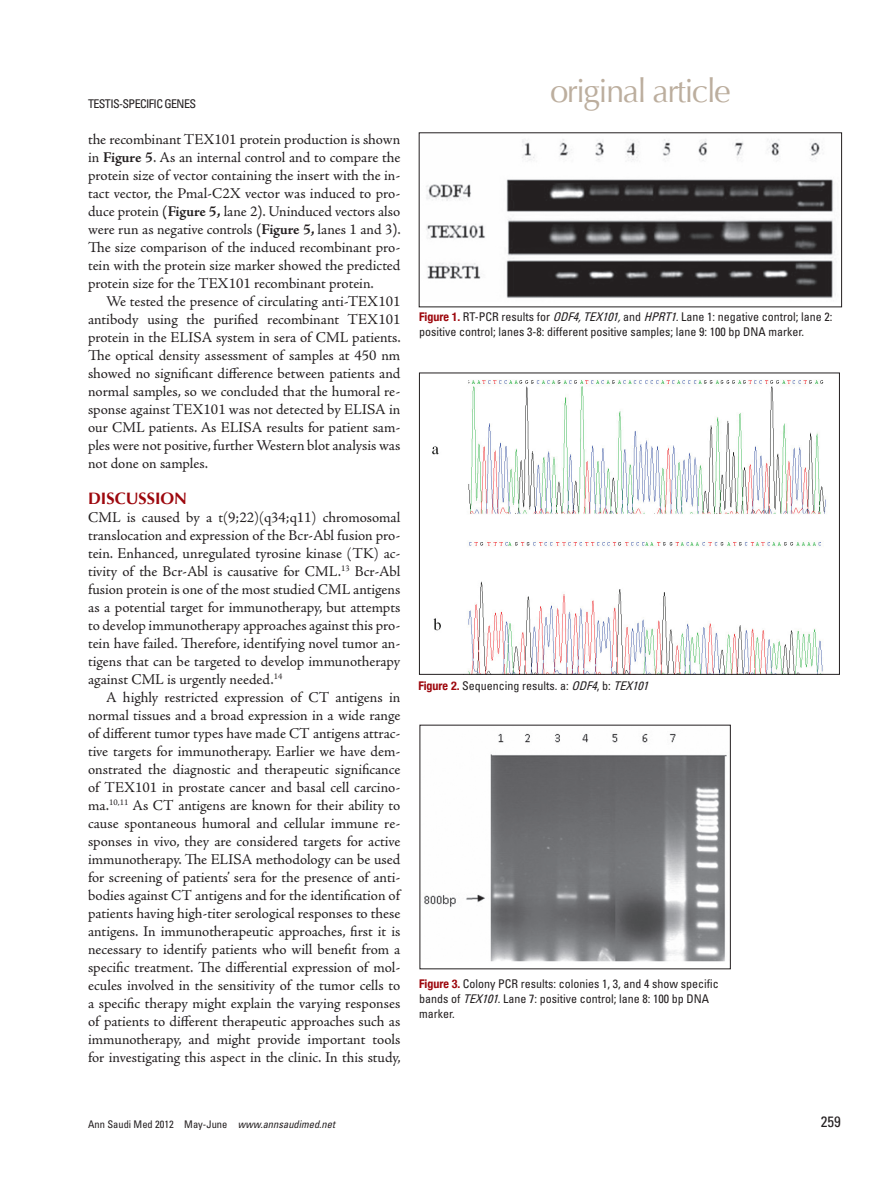
<style>
.page{position:relative;width:893px;height:1191px;background:#fff}
.page>*{position:absolute;margin:0;border:0;box-sizing:border-box;transform-origin:0 0}
.t1{font:33px "Optima";letter-spacing:-.05em;color:#bcae9e}
.t2{font:700 16.5px "Optima";color:#9d070d}
.t3{font:15px/18px "Adobe Jenson Pro";letter-spacing:-.005em;color:#231f20;text-align:justify}
.t4{font:condensed 15px "Univers LT Std";color:#231f20}
.t5{font:condensed 12px/15px "Univers LT Std";color:#231f20}
.t6{font:condensed 12px "Univers LT Std";letter-spacing:-.05em;color:#231f20}
.t7{font:condensed 10.5px "Univers LT Std";color:#231f20}
.s1{font-weight:700}
.s2{font-family:"Helvetica Neue";font-weight:700;color:#9d070d}
.s3{font-style:italic}
</style>
<div class="page">
<img style="left:426px;top:139px;width:410px;height:159px">
<img style="left:432px;top:380px;width:394px;height:292px">
<div style="left:419px;top:372px;width:421px;height:302px;border:1px solid #231f20"></div>
<img style="left:424px;top:733px;width:303px;height:229px">
<p class="t6" style="left:88px;top:96px;width:108px">testis-specific genes</p>
<p class="t3" style="left:88px;top:131px;width:314px">the recombinant TEX101 protein production is shown in <span class="s1">Figure 5</span>. As an internal control and to compare the protein size of vector containing the insert with the in&shy;tact vector, the Pmal-C2X vector was induced to pro&shy;duce protein <span class="s1">(Figure 5,</span> lane 2<span class="s1">)</span>. Uninduced vectors also were run as negative controls <span class="s1">(Figure 5,</span> lanes 1 and 3<span class="s1">)</span>.<br>The size comparison of the induced recombinant pro&shy;tein with the protein size marker showed the predicted protein size for the TEX101 recombinant protein.</p>
<p class="t3" style="left:88px;top:293px;width:314px;text-indent:18px">We tested the presence of circulating anti-TEX101 antibody using the purified recombinant TEX101 protein in the ELISA system in sera of CML patients.<br>The optical density assessment of samples at 450 nm showed no significant difference between patients and normal samples, so we concluded that the humoral re&shy;sponse against TEX101 was not detected by ELISA in our CML patients. As ELISA results for patient sam&shy;ples were not positive, further Western blot analysis was not done on samples.</p>
<p class="t2" style="left:88px;top:489px;width:101px">DISCUSSION</p>
<p class="t3" style="left:88px;top:509px;width:314px">CML is caused by a t(9;22)(q34;q11) chromosomal translocation and expression of the Bcr-Abl fusion pro&shy;tein. Enhanced, unregulated tyrosine kinase (TK) ac&shy;tivity of the Bcr-Abl is causative for CML.<sup>13</sup> Bcr-Abl fusion protein is one of the most studied CML antigens as a potential target for immunotherapy, but attempts to develop immunotherapy approaches against this pro&shy;tein have failed. Therefore, identifying novel tumor an&shy;tigens that can be targeted to develop immunotherapy against CML is urgently needed.<sup>14</sup></p>
<p class="t3" style="left:88px;top:689px;width:314px;text-indent:18px">A highly restricted expression of CT antigens in normal tissues and a broad expression in a wide range of different tumor types have made CT antigens attrac&shy;tive targets for immunotherapy. Earlier we have dem&shy;onstrated the diagnostic and therapeutic significance of TEX101 in prostate cancer and basal cell carcino&shy;ma.<sup>10,11</sup> As CT antigens are known for their ability to cause spontaneous humoral and cellular immune re&shy;sponses in vivo, they are considered targets for active immunotherapy. The ELISA methodology can be used for screening of patients’ sera for the presence of anti&shy;bodies against CT antigens and for the identification of patients having high-titer serological responses to these antigens. In immunotherapeutic approaches, first it is necessary to identify patients who will benefit from a specific treatment. The differential expression of mol&shy;ecules involved in the sensitivity of the tumor cells to a specific therapy might explain the varying responses of patients to different therapeutic approaches such as immunotherapy, and might provide important tools for investigating this aspect in the clinic. In this study,</p>
<h1 class="t1" style="left:550px;top:71px;width:182px">original article</h1>
<p class="t5" style="left:419px;top:309px;width:415px"><span class="s2">Figure 1.</span> RT-PC R results for <span class="s3">ODF4,TEX101,</span>and <span class="s3">HPRT1.</span>Lane 1: negative control; lane 2: positive control; lanes 3-8: different positive samples; lane 9: 100 bp DNA marker.</p>
<p class="t5" style="left:418px;top:678px;width:235px"><span class="s2">Figure 2.</span> Sequencing results. a: <span class="s3">ODF4</span>, b: <span class="s3">TEX101</span></p>
<p class="t5" style="left:419px;top:976px;width:301px"><span class="s2">Figure 3.</span> Colony PCR results: colonies 1, 3, and 4 show specific bands of <span class="s3">TEX101</span>. Lane 7: positive control; lane 8: 100 bp DNA marker.</p>
<p class="t7" style="left:88px;top:1118px;width:248px">Ann Saudi Med 2012 May-June <span class="s3">www.annsaudimed.net</span></p>
<p class="t4" style="left:821px;top:1111px;width:21px">259</p>
</div>
